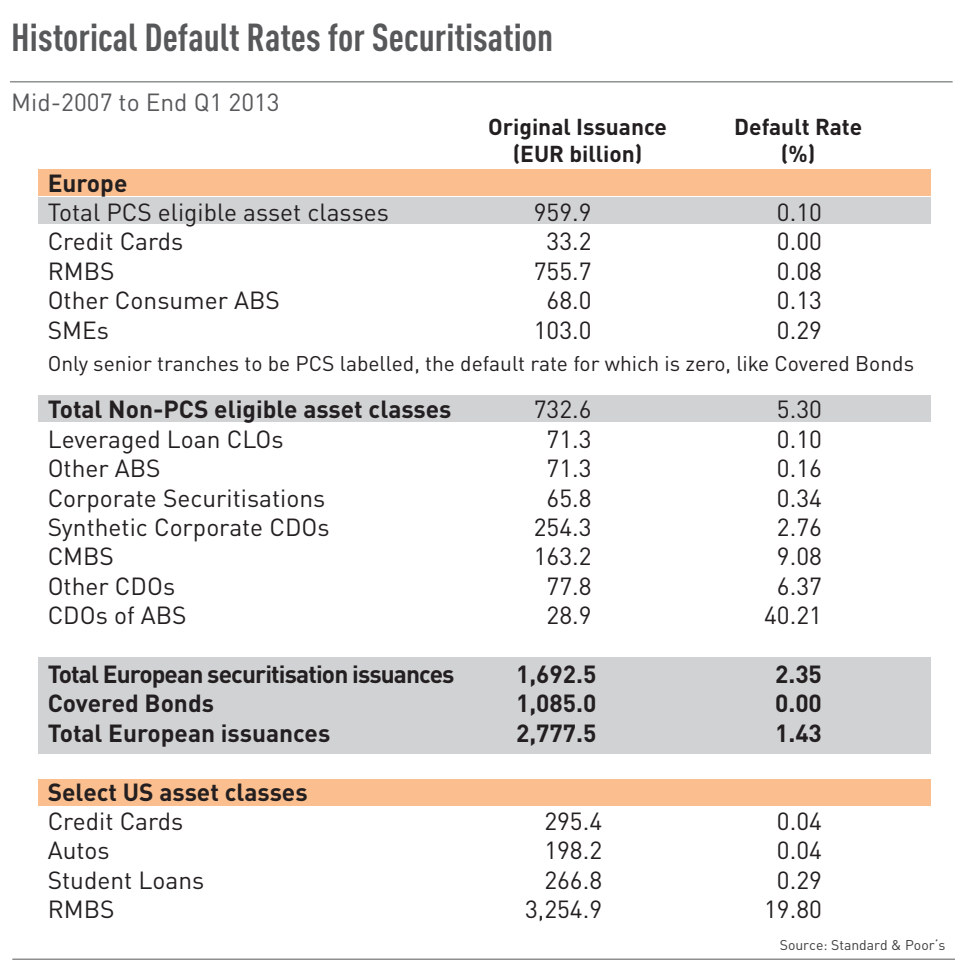
<style>
.page{position:relative;width:963px;height:965px;background:#fff}
.page>*{position:absolute;margin:0;border:0;box-sizing:border-box;transform-origin:0 0}
.t1{font:700 condensed 38.5px "DINOT";color:#57585a}
.t2{font:24.5px "DINOT";color:#231f20}
.t3{font:700 24.5px "DINOT";color:#231f20}
.t4{font:700 24.5px "DINOT";letter-spacing:-.035em;color:#231f20}
.t5{font:24.5px "DINOT";color:#57585a}
.t6{font:700 22.75px "DINOT";color:#231f20}
.t7{font:21px "DINOT";color:#231f20}
.t8{font:14px "DINOT";color:#3e3e3f}
</style>
<div class="page">
<hr style="left:12px;top:958px;width:942px;height:2px;background:#57585a">
<div style="left:38px;top:169px;width:892px;height:27px;background:#fbbe8e"></div>
<div style="left:38px;top:197px;width:892px;height:27px;background:#d1d2d4"></div>
<div style="left:38px;top:396px;width:892px;height:26px;background:#d1d2d4"></div>
<div style="left:38px;top:657px;width:892px;height:97px;background:#d1d2d4"></div>
<div style="left:38px;top:779px;width:892px;height:27px;background:#fbbe8e"></div>
<hr style="left:10px;top:81px;width:942px;height:1px;background:#57585a">
<h1 class="t1" style="left:11px;top:14px;width:543px">Historical Default Rates for Securitisation</h1>
<p class="t5" style="left:11px;top:87px;width:270px">Mid-2007 to End Q1 2013</p>
<p class="t6" style="left:488px;top:112px;width:180px">Original Issuance</p>
<p class="t6" style="left:734px;top:112px;width:129px">Default Rate</p>
<p class="t6" style="left:512px;top:139px;width:131px">(EUR billion)</p>
<p class="t6" style="left:781px;top:139px;width:36px">(%)</p>
<p class="t3" style="left:48px;top:167px;width:81px">Europe</p>
<p class="t2" style="left:48px;top:197px;width:343px">Total PCS eligible asset classes</p>
<p class="t2" style="left:534px;top:197px;width:59px">959.9</p>
<p class="t2" style="left:777px;top:197px;width:46px">0.10</p>
<p class="t2" style="left:48px;top:226px;width:137px">Credit Cards</p>
<p class="t2" style="left:546px;top:226px;width:46px">33.2</p>
<p class="t2" style="left:777px;top:226px;width:46px">0.00</p>
<p class="t2" style="left:48px;top:256px;width:68px">RMBS</p>
<p class="t2" style="left:534px;top:256px;width:59px">755.7</p>
<p class="t2" style="left:777px;top:256px;width:46px">0.08</p>
<p class="t2" style="left:48px;top:285px;width:234px">Other Consumer ABS</p>
<p class="t2" style="left:546px;top:285px;width:46px">68.0</p>
<p class="t2" style="left:777px;top:285px;width:46px">0.13</p>
<p class="t2" style="left:48px;top:314px;width:63px">SMEs</p>
<p class="t2" style="left:534px;top:314px;width:59px">103.0</p>
<p class="t2" style="left:777px;top:314px;width:46px">0.29</p>
<p class="t7" style="left:48px;top:350px;width:867px">Only senior tranches to be PCS labelled, the default rate for which is zero, like Covered Bonds</p>
<p class="t3" style="left:48px;top:393px;width:405px">Total Non-PCS eligible asset classes</p>
<p class="t2" style="left:534px;top:394px;width:59px">732.6</p>
<p class="t2" style="left:777px;top:394px;width:46px">5.30</p>
<p class="t2" style="left:48px;top:424px;width:237px">Leveraged Loan CLOs</p>
<p class="t2" style="left:546px;top:424px;width:46px">71.3</p>
<p class="t2" style="left:777px;top:424px;width:46px">0.10</p>
<p class="t2" style="left:48px;top:453px;width:114px">Other ABS</p>
<p class="t2" style="left:546px;top:453px;width:46px">71.3</p>
<p class="t2" style="left:777px;top:453px;width:46px">0.16</p>
<p class="t2" style="left:48px;top:482px;width:279px">Corporate Securitisations</p>
<p class="t2" style="left:546px;top:482px;width:46px">65.8</p>
<p class="t2" style="left:777px;top:482px;width:46px">0.34</p>
<p class="t2" style="left:48px;top:512px;width:283px">Synthetic Corporate CDOs</p>
<p class="t2" style="left:534px;top:512px;width:59px">254.3</p>
<p class="t2" style="left:777px;top:512px;width:46px">2.76</p>
<p class="t2" style="left:48px;top:541px;width:68px">CMBS</p>
<p class="t2" style="left:534px;top:541px;width:59px">163.2</p>
<p class="t2" style="left:777px;top:541px;width:46px">9.08</p>
<p class="t2" style="left:48px;top:571px;width:129px">Other CDOs</p>
<p class="t2" style="left:546px;top:571px;width:46px">77.8</p>
<p class="t2" style="left:777px;top:571px;width:46px">6.37</p>
<p class="t2" style="left:48px;top:600px;width:140px">CDOs of ABS</p>
<p class="t2" style="left:546px;top:600px;width:46px">28.9</p>
<p class="t2" style="left:764px;top:600px;width:59px">40.21</p>
<p class="t4" style="left:48px;top:658px;width:408px">Total European securitisation issuances</p>
<p class="t3" style="left:516px;top:658px;width:82px">1,692.5</p>
<p class="t3" style="left:775px;top:658px;width:48px">2.35</p>
<p class="t3" style="left:48px;top:687px;width:168px">Covered Bonds</p>
<p class="t3" style="left:516px;top:687px;width:82px">1,085.0</p>
<p class="t3" style="left:775px;top:687px;width:48px">0.00</p>
<p class="t3" style="left:48px;top:717px;width:284px">Total European issuances</p>
<p class="t3" style="left:516px;top:717px;width:82px">2,777.5</p>
<p class="t3" style="left:775px;top:717px;width:48px">1.43</p>
<p class="t3" style="left:48px;top:776px;width:261px">Select US asset classes</p>
<p class="t2" style="left:48px;top:806px;width:137px">Credit Cards</p>
<p class="t2" style="left:544px;top:806px;width:59px">295.4</p>
<p class="t2" style="left:777px;top:806px;width:46px">0.04</p>
<p class="t2" style="left:48px;top:835px;width:63px">Autos</p>
<p class="t2" style="left:544px;top:835px;width:59px">198.2</p>
<p class="t2" style="left:777px;top:835px;width:46px">0.04</p>
<p class="t2" style="left:48px;top:865px;width:158px">Student Loans</p>
<p class="t2" style="left:544px;top:865px;width:59px">266.8</p>
<p class="t2" style="left:777px;top:865px;width:46px">0.29</p>
<p class="t2" style="left:48px;top:894px;width:68px">RMBS</p>
<p class="t2" style="left:525px;top:894px;width:79px">3,254.9</p>
<p class="t2" style="left:764px;top:894px;width:59px">19.80</p>
<p class="t8" style="left:779px;top:936px;width:167px">Source: Standard &amp; Poor‘s</p>
</div>
